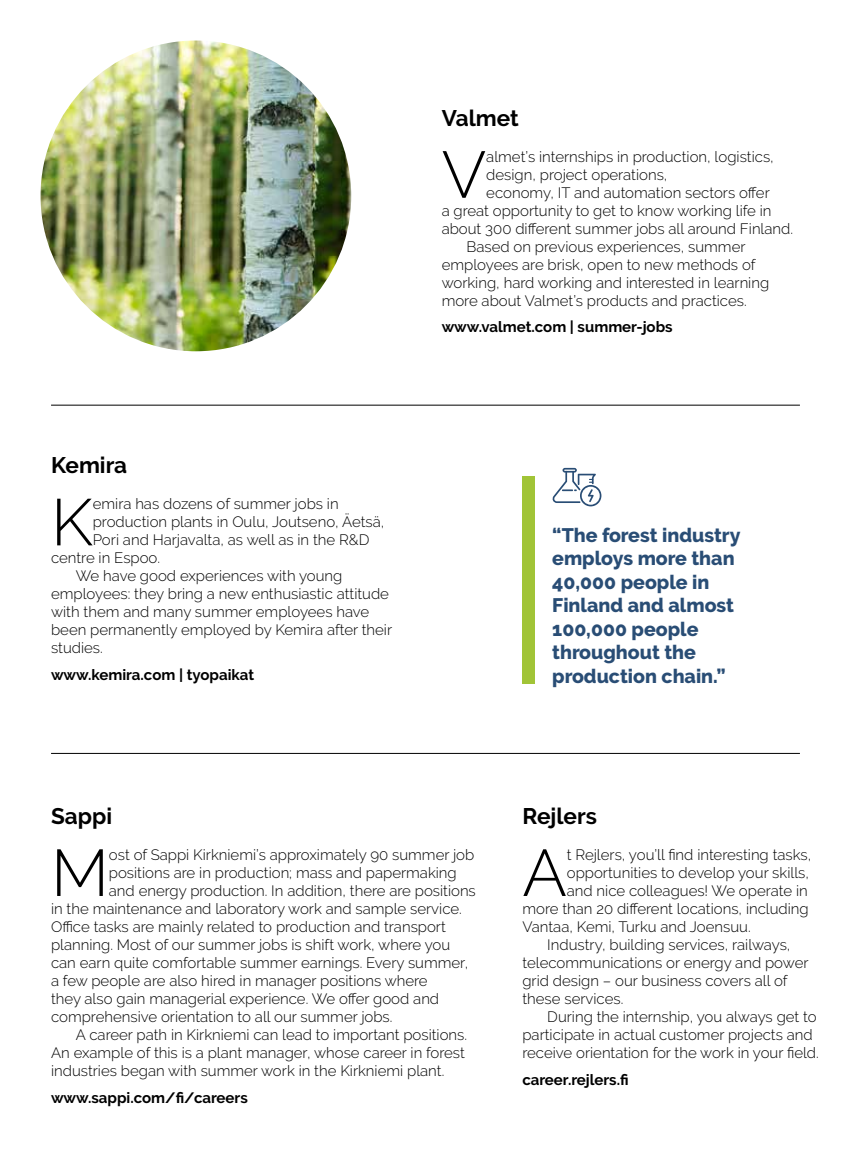
<style>
.page{position:relative;width:851px;height:1149px;background:#fff}
.page>*{position:absolute;margin:0;border:0;box-sizing:border-box;transform-origin:0 0}
.t1{font:300 65.7px "Raleway";color:#000}
.t2{font:700 22.5px "Raleway";color:#000}
.t3{font:800 19.5px/23.4px "Raleway";color:#294d75}
.t4{font:300 15px "Raleway";color:#000}
.t5{font:700 15px "Raleway";color:#000}
</style>
<div class="page">
<div style="left:522px;top:476px;width:13px;height:208px;background:#a1c437"></div>
<svg style="left:552px;top:468px;width:49px;height:38px"></svg>
<img style="left:40px;top:40px;width:311px;height:311px;border-radius:155px">
<hr style="left:51px;top:753px;width:748px;height:1px;background:#000">
<hr style="left:51px;top:405px;width:748px;height:1px;background:#000">
<h2 class="t2" style="left:51px;top:452px;width:78px">Kemira</h2>
<h1 class="t1" style="left:51px;top:483px;width:43px">K</h1>
<p class="t4" style="left:93px;top:495px;width:247px">emira has dozens of summer jobs in</p>
<p class="t4" style="left:93px;top:513px;width:293px">production plants in Oulu, Joutseno, Äetsä,</p>
<p class="t4" style="left:93px;top:531px;width:278px">Pori and Harjavalta, as well as in the R&amp;D</p>
<p class="t4" style="left:51px;top:549px;width:111px">centre in Espoo.</p>
<p class="t4" style="left:76px;top:567px;width:268px">We have good experiences with young</p>
<p class="t4" style="left:51px;top:585px;width:339px">employees: they bring a new enthusiastic attitude</p>
<p class="t4" style="left:51px;top:603px;width:320px">with them and many summer employees have</p>
<p class="t4" style="left:51px;top:621px;width:342px">been permanently employed by Kemira after their</p>
<p class="t4" style="left:51px;top:639px;width:53px">studies.</p>
<p class="t5" style="left:51px;top:666px;width:204px">www.kemira.com | tyopaikat</p>
<h2 class="t2" style="left:441px;top:105px;width:79px">Valmet</h2>
<h1 class="t1" style="left:441px;top:136px;width:46px">V</h1>
<p class="t4" style="left:486px;top:148px;width:289px">almet’s internships in production, logistics,</p>
<p class="t4" style="left:486px;top:166px;width:183px">design, project operations,</p>
<p class="t4" style="left:486px;top:184px;width:285px">economy, IT and automation sectors offer</p>
<p class="t4" style="left:441px;top:202px;width:331px">a great opportunity to get to know working life in</p>
<p class="t4" style="left:441px;top:220px;width:353px">about 300 different summer jobs all around Finland.</p>
<p class="t4" style="left:466px;top:238px;width:280px">Based on previous experiences, summer</p>
<p class="t4" style="left:441px;top:256px;width:315px">employees are brisk, open to new methods of</p>
<p class="t4" style="left:441px;top:274px;width:329px">working, hard working and interested in learning</p>
<p class="t4" style="left:441px;top:292px;width:306px">more about Valmet’s products and practices.</p>
<p class="t5" style="left:441px;top:318px;width:232px">www.valmet.com | summer-jobs</p>
<h3 class="t3" style="left:552px;top:523px;width:190px">“The forest industry employs more than<br>40,000 people in<br>Finland and almost<br>100,000 people throughout the production chain.”</h3>
<h2 class="t2" style="left:51px;top:802px;width:62px">Sappi</h2>
<h1 class="t1" style="left:51px;top:834px;width:59px">M</h1>
<p class="t4" style="left:109px;top:845px;width:367px">ost of Sappi Kirkniemi’s approximately 90 summer job</p>
<p class="t4" style="left:109px;top:863px;width:349px">positions are in production; mass and papermaking</p>
<p class="t4" style="left:109px;top:881px;width:368px">and energy production. In addition, there are positions</p>
<p class="t4" style="left:51px;top:899px;width:412px">in the maintenance and laboratory work and sample service.</p>
<p class="t4" style="left:51px;top:917px;width:396px">Office tasks are mainly related to production and transport</p>
<p class="t4" style="left:51px;top:935px;width:400px">planning. Most of our summer jobs is shift work, where you</p>
<p class="t4" style="left:51px;top:953px;width:418px">can earn quite comfortable summer earnings. Every summer,</p>
<p class="t4" style="left:51px;top:971px;width:378px">a few people are also hired in manager positions where</p>
<p class="t4" style="left:51px;top:989px;width:389px">they also gain managerial experience. We offer good and</p>
<p class="t4" style="left:51px;top:1007px;width:343px">comprehensive orientation to all our summer jobs.</p>
<p class="t4" style="left:76px;top:1025px;width:392px">A career path in Kirkniemi can lead to important positions.</p>
<p class="t4" style="left:51px;top:1043px;width:415px">An example of this is a plant manager, whose career in forest</p>
<p class="t4" style="left:51px;top:1061px;width:394px">industries began with summer work in the Kirkniemi plant.</p>
<p class="t5" style="left:51px;top:1088px;width:198px">www.sappi.com/fi/careers</p>
<h2 class="t2" style="left:522px;top:802px;width:76px">Rejlers</h2>
<h1 class="t1" style="left:522px;top:834px;width:46px">A</h1>
<p class="t4" style="left:566px;top:845px;width:246px">t Rejlers, you’ll find interesting tasks,</p>
<p class="t4" style="left:566px;top:863px;width:244px">opportunities to develop your skills,</p>
<p class="t4" style="left:566px;top:881px;width:242px">and nice colleagues! We operate in</p>
<p class="t4" style="left:522px;top:899px;width:288px">more than 20 different locations, including</p>
<p class="t4" style="left:522px;top:917px;width:230px">Vantaa, Kemi, Turku and Joensuu.</p>
<p class="t4" style="left:547px;top:935px;width:245px">Industry, building services, railways,</p>
<p class="t4" style="left:522px;top:953px;width:287px">telecommunications or energy and power</p>
<p class="t4" style="left:522px;top:971px;width:266px">grid design – our business covers all of</p>
<p class="t4" style="left:522px;top:989px;width:102px">these services.</p>
<p class="t4" style="left:547px;top:1007px;width:271px">During the internship, you always get to</p>
<p class="t4" style="left:522px;top:1025px;width:292px">participate in actual customer projects and</p>
<p class="t4" style="left:522px;top:1043px;width:298px">receive orientation for the work in your field.</p>
<p class="t5" style="left:522px;top:1070px;width:108px">career.rejlers.fi</p>
</div>
